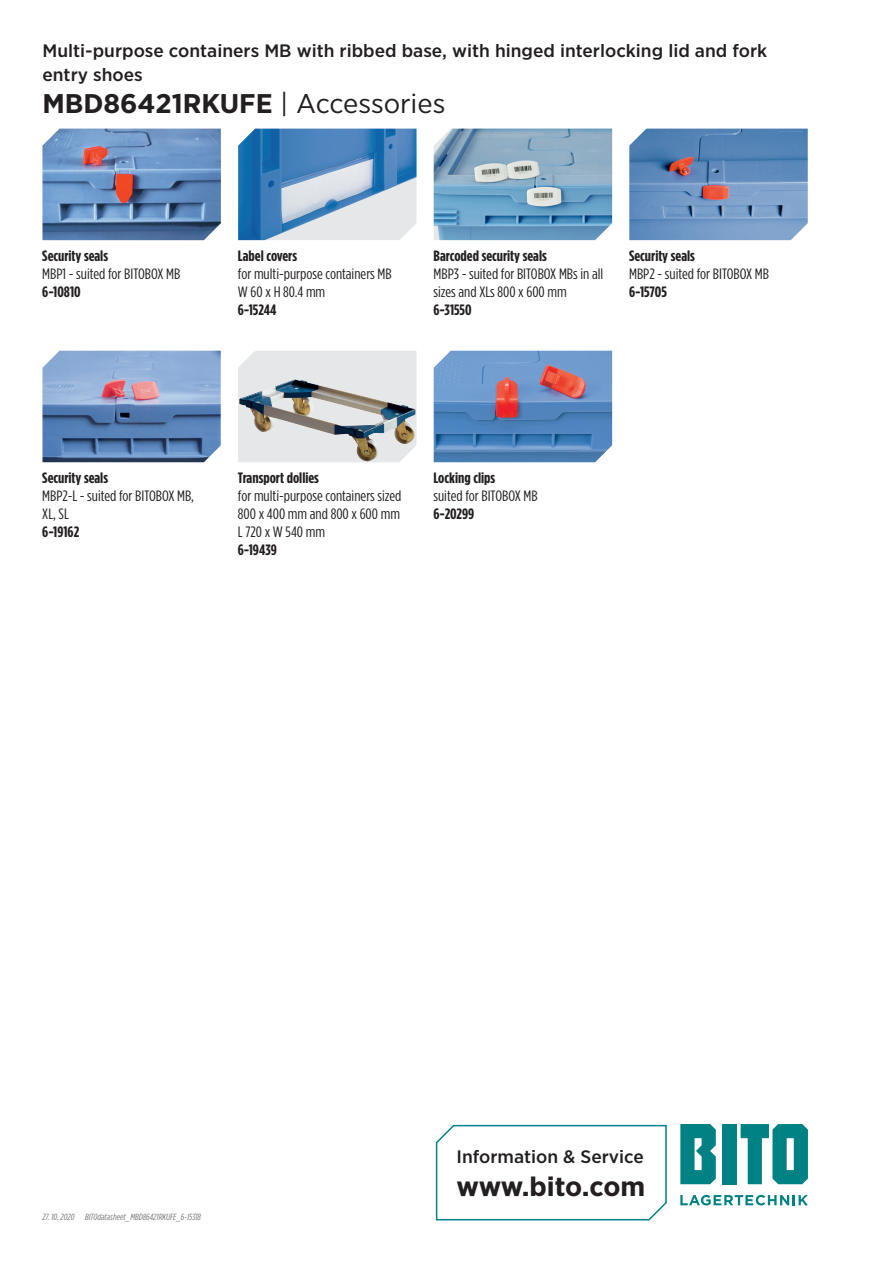
<style>
.page{position:relative;width:893px;height:1263px;background:#fff}
.page>*{position:absolute;margin:0;border:0;box-sizing:border-box;transform-origin:0 0}
.t1{font:700 27px "Gotham Narrow";color:#231f20;scale:1.1 1}
.t2{font:500 18px/24px "Gotham Narrow";color:#231f20;scale:1.1 1}
.t3{font:15px/18px "Gotham Condensed";color:#231f20;scale:1.1 1}
.t4{font:700 15px "Gotham Condensed";color:#231f20;scale:1.1 1}
.t5{font:italic 9px "Gotham Condensed";color:#76787b;scale:1.1 1}
.s1{font-weight:400}
</style>
<div class="page">
<svg style="left:680px;top:1195px;width:128px;height:10px"></svg>
<div style="left:723px;top:1124px;width:14px;height:60px;background:#008183"></div>
<svg style="left:680px;top:1124px;width:36px;height:60px;background:#229193"></svg>
<svg style="left:741px;top:1124px;width:67px;height:60px"></svg>
<svg style="left:435px;top:1124px;width:232px;height:97px"></svg>
<img style="left:434px;top:351px;width:178px;height:111px">
<div style="left:238px;top:351px;width:178px;height:111px;background:#e6e7e9"></div>
<img style="left:239px;top:379px;width:177px;height:83px">
<img style="left:43px;top:351px;width:178px;height:111px">
<img style="left:629px;top:129px;width:179px;height:111px">
<img style="left:434px;top:129px;width:178px;height:111px">
<img style="left:238px;top:129px;width:178px;height:111px">
<img style="left:43px;top:129px;width:178px;height:111px">
<p class="t2" style="left:43px;top:38px;width:660px">Multi-purpose containers MB with ribbed base, with hinged interlocking lid and fork entry shoes</p>
<h1 class="t1" style="left:43px;top:86px;width:368px">MBD86421RKUFE <span class="s1">| Accessories</span></h1>
<p class="t4" style="left:42px;top:247px;width:61px">Security seals</p>
<p class="t3" style="left:42px;top:264px;width:127px">MBP1 - suited for BITOBOX MB</p>
<p class="t4" style="left:42px;top:283px;width:36px">6-10810</p>
<p class="t4" style="left:238px;top:247px;width:55px">Label covers</p>
<p class="t3" style="left:238px;top:264px;width:141px">for multi-purpose containers MB<br>W 60 x H 80.4 mm</p>
<p class="t4" style="left:238px;top:301px;width:37px">6-15244</p>
<p class="t4" style="left:433px;top:247px;width:104px">Barcoded security seals</p>
<p class="t3" style="left:433px;top:264px;width:156px">MBP3 - suited for BITOBOX MBs in all sizes and XLs 800 x 600 mm</p>
<p class="t4" style="left:433px;top:301px;width:36px">6-31550</p>
<p class="t4" style="left:629px;top:247px;width:61px">Security seals</p>
<p class="t3" style="left:629px;top:264px;width:129px">MBP2 - suited for BITOBOX MB</p>
<p class="t4" style="left:629px;top:283px;width:36px">6-15705</p>
<p class="t4" style="left:42px;top:469px;width:61px">Security seals</p>
<p class="t3" style="left:42px;top:486px;width:139px">MBP2-L - suited for BITOBOX MB,<br>XL, SL</p>
<p class="t4" style="left:42px;top:523px;width:35px">6-19162</p>
<p class="t4" style="left:238px;top:469px;width:75px">Transport dollies</p>
<p class="t3" style="left:238px;top:486px;width:150px;text-align:justify">for multi-purpose containers sized 800 x 400 mm and 800 x 600 mm L 720 x W 540 mm</p>
<p class="t4" style="left:238px;top:541px;width:37px">6-19439</p>
<p class="t4" style="left:433px;top:469px;width:58px">Locking clips</p>
<p class="t3" style="left:433px;top:486px;width:96px">suited for BITOBOX MB</p>
<p class="t4" style="left:433px;top:505px;width:39px">6-20299</p>
<p class="t5" style="left:43px;top:1212px;width:31px">27. 10. 2020</p>
<p class="t5" style="left:85px;top:1212px;width:107px">BITOdatasheet_MBD86421RKUFE_6-15318</p>
<p class="t2" style="left:457px;top:1144px;width:172px">Information &amp; Service</p>
<h1 class="t1" style="left:457px;top:1169px;width:173px">www.bito.com</h1>
</div>
